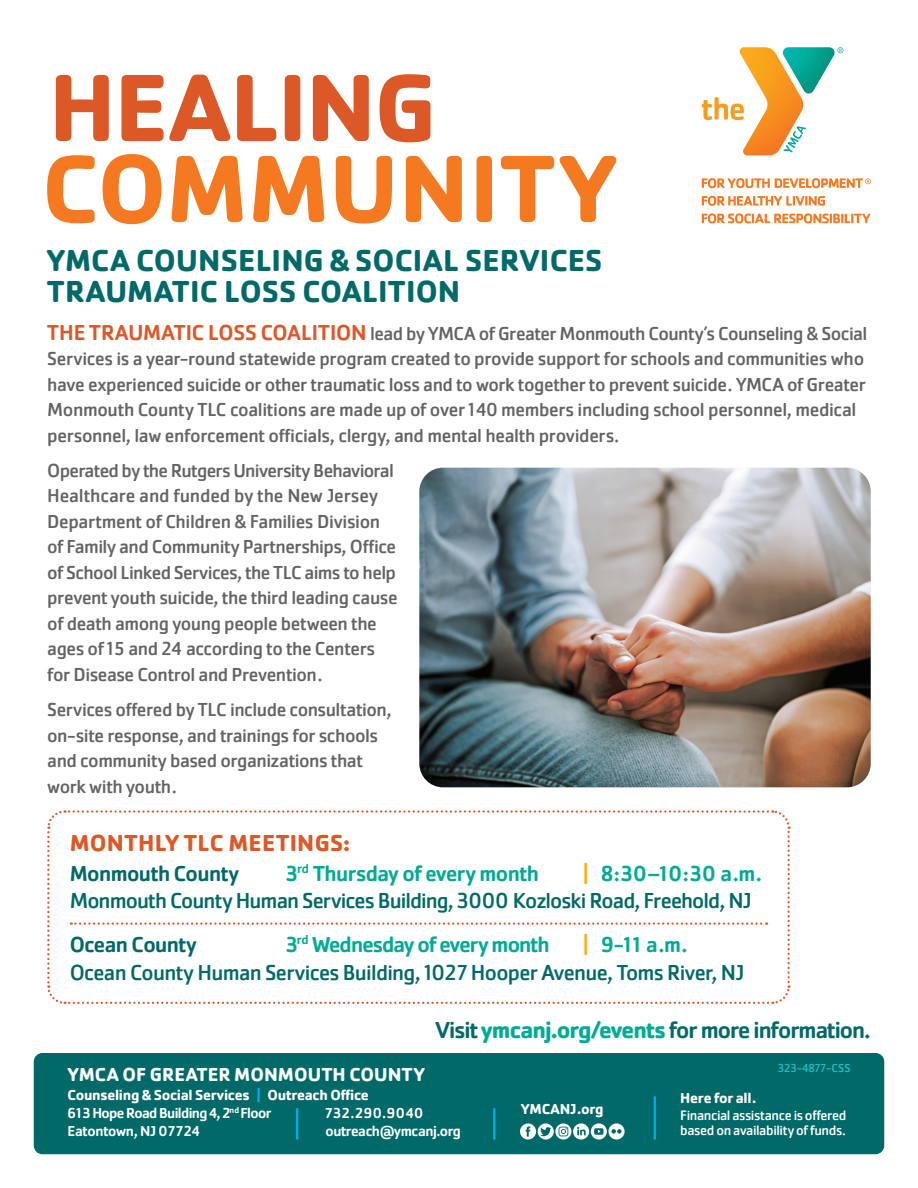
<style>
.page{position:relative;width:918px;height:1188px;background:#fff}
.page>*{position:absolute;margin:0;border:0;box-sizing:border-box;transform-origin:0 0}
.t1{font:700 99px "Cachet Pro";color:#f47921}
.t2{font:700 99px "Cachet Pro";letter-spacing:-.015em;color:#dd5827}
.t3{font:700 31.5px/31.5px "Cachet Pro";letter-spacing:.005em;color:#016a69}
.t4{font:500 24px "Cachet Pro";letter-spacing:-.04em;color:#016a69}
.t5{font:700 24px "Cachet Pro";letter-spacing:.015em;color:#dd5827}
.t6{font:22.5px/27.9px "Cachet Pro";letter-spacing:-.035em;color:#016a69}
.t7{font:500 22.5px "Cachet Pro";letter-spacing:-.03em;color:#00ab95}
.t8{font:500 22.5px "Cachet Pro";letter-spacing:-.025em;color:#016a69}
.t9{font:19.5px/25.5px "Cachet Pro";letter-spacing:-.025em;color:#636366}
.t10{font:700 19.5px "Cachet Pro";letter-spacing:.005em;color:#fff}
.t11{font:700 15px/18.3px "Cachet Pro";letter-spacing:-.02em;color:#fff}
.t12{font:500 15px "Cachet Pro";letter-spacing:-.02em;color:#fff}
.t13{font:500 15px "Cachet Pro";letter-spacing:.035em;color:#fff}
.t14{font:14.25px/14.5px "Cachet Pro";letter-spacing:-.03em;color:#fff}
.t15{font:12px "Cachet Pro";letter-spacing:.005em;color:#21bdbd}
.s1{font-weight:500;font-size:22.35px;color:#dd5827}
.s2{font-weight:500;color:#faaf18}
.s3{font-weight:500;color:#00ab95}
.s4{font-weight:700;color:#00ab95}
.s5{color:#00aeef}
.s6{font-weight:500}
</style>
<div class="page">
<div style="left:34px;top:1053px;width:850px;height:101px;background:#016a69;border-radius:9px"></div>
<svg style="left:520px;top:1123px;width:105px;height:17px"></svg>
<hr style="left:654px;top:1096px;width:2px;height:44px;background:#00aeef">
<hr style="left:493px;top:1108px;width:2px;height:32px;background:#00aeef">
<hr style="left:296px;top:1108px;width:2px;height:32px;background:#00aeef">
<svg style="left:47px;top:810px;width:744px;height:194px"></svg>
<img style="left:419px;top:468px;width:452px;height:319px">
<svg style="left:702px;top:178px;width:169px;height:45px"></svg>
<svg style="left:702px;top:47px;width:141px;height:108px"></svg>
<h1 class="t2" style="left:49px;top:46px;width:390px">HEALING</h1>
<h1 class="t1" style="left:42px;top:127px;width:575px">COMMUNITY</h1>
<h2 class="t3" style="left:47px;top:244px;width:557px">YMCA COUNSELING &amp; SOCIAL SERVICES<br>TRAUMATIC LOSS COALITION</h2>
<p class="t9" style="left:47px;top:321px;width:822px"><span class="s1">THE TRAUMATIC LOSS COALITION</span> lead by YMCA of Greater Monmouth County’s Counseling &amp; Social Services is a year-round statewide program created to provide support for schools and communities who have experienced suicide or other traumatic loss and to work together to prevent suicide. YMCA of Greater Monmouth County TLC coalitions are made up of over 140 members including school personnel, medical personnel, law enforcement officials, clergy, and mental health providers.</p>
<p class="t9" style="left:47px;top:458px;width:352px">Operated by the Rutgers University Behavioral Healthcare and funded by the New Jersey Department of Children &amp; Families Division of Family and Community Partnerships, Office of School Linked Services, the TLC aims to help prevent youth suicide, the third leading cause of death among young people between the ages of 15 and 24 according to the Centers for Disease Control and Prevention.</p>
<p class="t9" style="left:47px;top:697px;width:346px">Services offered by TLC include consultation, on-site response, and trainings for schools and community based organizations that work with youth.</p>
<p class="t5" style="left:70px;top:828px;width:282px">MONTHLY TLC MEETINGS:</p>
<p class="t8" style="left:70px;top:860px;width:171px">Monmouth County</p>
<p class="t7" style="left:286px;top:860px;width:255px">3<sup>rd</sup> Thursday of every month</p>
<p class="t6" style="left:70px;top:859px;width:694px;text-indent:513px"><span class="s2">|</span> <span class="s3">8:30–10:30 a.m.<br></span>Monmouth County Human Services Building, 3000 Kozloski Road, Freehold, NJ</p>
<p class="t8" style="left:70px;top:931px;width:129px">Ocean County</p>
<p class="t7" style="left:286px;top:931px;width:266px">3<sup>rd</sup> Wednesday of every month</p>
<p class="t6" style="left:70px;top:931px;width:676px;text-indent:513px"><span class="s2">|</span> <span class="s3">9-11 a.m.<br></span>Ocean County Human Services Building, 1027 Hooper Avenue, Toms River, NJ</p>
<p class="t4" style="left:435px;top:1016px;width:437px">Visit <span class="s4">ymcanj.org/events</span> for more information.</p>
<p class="t10" style="left:68px;top:1062px;width:358px">YMCA OF GREATER MONMOUTH COUNTY</p>
<p class="t11" style="left:68px;top:1085px;width:303px">Counseling &amp; Social Services <span class="s5">|</span> Outreach Office<br><span class="s6">613 Hope Road Building 4, 2</span><sup>nd</sup> <span class="s6">Floor</span></p>
<p class="t13" style="left:326px;top:1104px;width:99px">732.290.9040</p>
<p class="t12" style="left:67px;top:1123px;width:134px">Eatontown, NJ 07724</p>
<p class="t12" style="left:326px;top:1123px;width:137px">outreach@ymcanj.org</p>
<p class="t11" style="left:521px;top:1100px;width:84px">YMCANJ.org</p>
<p class="t15" style="left:778px;top:1061px;width:74px">323-4877-CSS</p>
<p class="t11" style="left:680px;top:1089px;width:78px">Here for all.</p>
<p class="t14" style="left:680px;top:1109px;width:168px">Financial assistance is offered based on availability of funds.</p>
</div>
